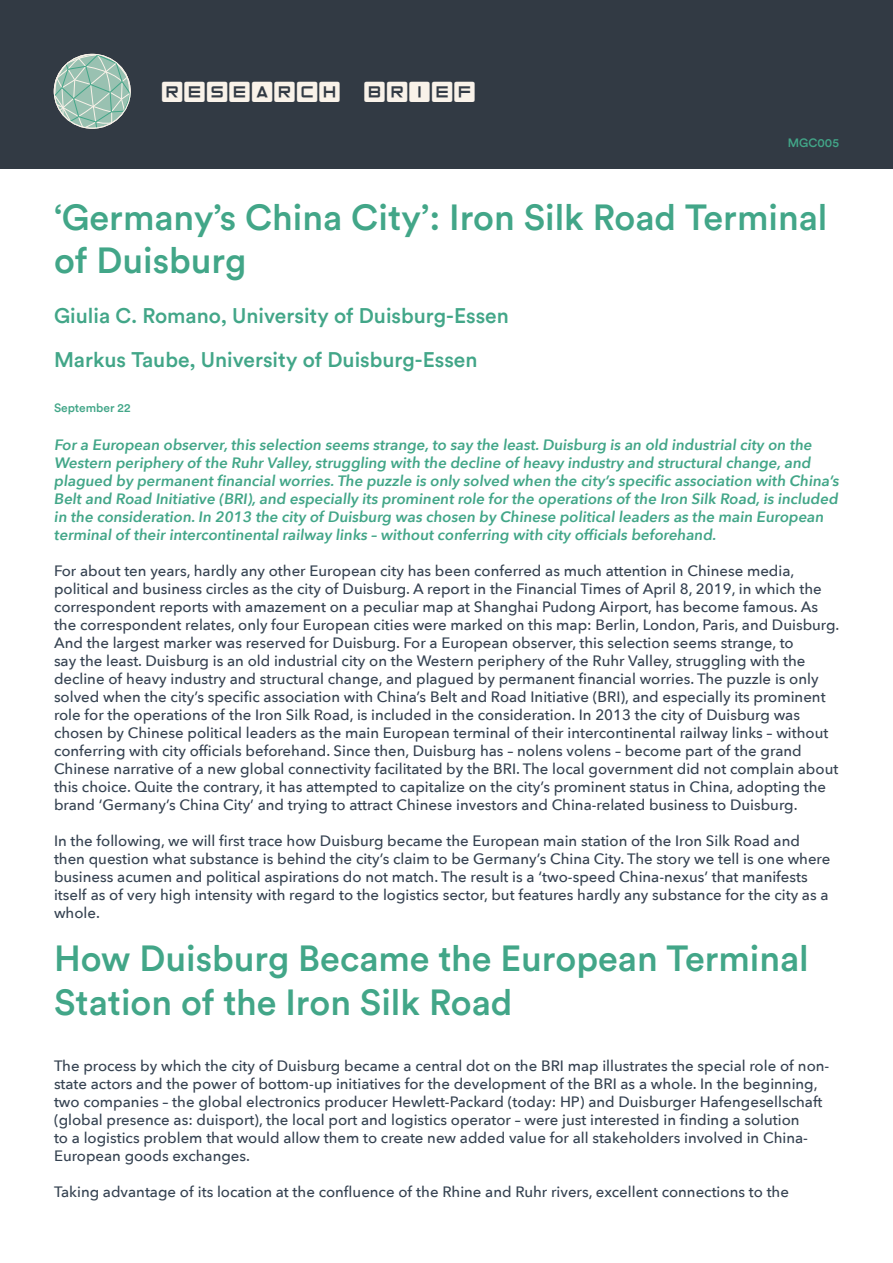
<style>
.page{position:relative;width:893px;height:1263px;background:#fff}
.page>*{position:absolute;margin:0;border:0;box-sizing:border-box;transform-origin:0 0}
.t1{font:500 36px/43.2px "Circular Std";color:#42a688}
.t2{font:36px "Curved Square";color:#f9f2e9}
.t3{font:500 21px "Circular Std";color:#42a688}
.t4{font:500 15px/18px "Avenir Next";color:#354251}
.t5{font:600 15px/18px "Avenir Next";color:#42a688}
.t6{font:500 12px "Circular Std";color:#42a688}
</style>
<div class="page">
<div style="left:0;top:0;width:893px;height:169px;background:#323a44"></div>
<svg style="left:54px;top:54px;width:77px;height:74px"></svg>
<div style="left:54px;top:54px;width:76px;height:74px;border:1px solid #f9f2e9;border-radius:50%"></div>
<h1 class="t2" style="left:162px;top:69px;width:316px">research brief</h1>
<p class="t6" style="left:788px;top:135px;width:53px">MGC005</p>
<h1 class="t1" style="left:54px;top:195px;width:775px">‘Germany’s China City’: Iron Silk Road Terminal of Duisburg</h1>
<h2 class="t3" style="left:54px;top:303px;width:456px">Giulia C. Romano, University of Duisburg-Essen</h2>
<h2 class="t3" style="left:54px;top:346px;width:425px">Markus Taube, University of Duisburg-Essen</h2>
<p class="t6" style="left:54px;top:400px;width:78px">September 22</p>
<p class="t5" style="left:54px;top:436px;width:790px">Fora European observer,this selection seems strange,to say the least.Duisburg is an old industrialcity on the Western periphery of the RuhrValley,struggling with the decline of heavy industry and structuralchange,and plagued by permanentfinancialworries.The puzzle is only solved when the city’s specific association with China’s Beltand Road Initiative (BRI),and especially its prominentrole forthe operations of the Iron Silk Road,is included in the consideration.In 2013 the city of Duisburg was chosen by Chinese politicalleaders as the main European terminalof theirintercontinentalrailway links – withoutconferring with city officials beforehand.</p>
<p class="t4" style="left:54px;top:561px;width:787px">For about ten years, hardly any other European city has been conferred as much attention in Chinese media, political and business circles as the city of Duisburg. A report in the Financial Times of April 8, 2019, in which the correspondent reports with amazement on a peculiar map at Shanghai Pudong Airport, has become famous. As the correspondent relates, only four European cities were marked on this map: Berlin, London, Paris, and Duisburg.<br>And the largest marker was reserved for Duisburg. For a European observer, this selection seems strange, to<br>say the least. Duisburg is an old industrial city on the Western periphery of the Ruhr Valley, struggling with the decline of heavy industry and structural change, and plagued by permanent financial worries. The puzzle is only solved when the city’s specific association with China’s Belt and Road Initiative (BRI), and especially its prominent role for the operations of the Iron Silk Road, is included in the consideration. In 2013 the city of Duisburg was chosen by Chinese political leaders as the main European terminal of their intercontinental railway links – without conferring with city officials beforehand. Since then, Duisburg has – nolens volens – become part of the grand Chinese narrative of a new global connectivity facilitated by the BRI. The local government did not complain about this choice. Quite the contrary, it has attempted to capitalize on the city’s prominent status in China, adopting the brand ‘Germany’s China City’ and trying to attract Chinese investors and China-related business to Duisburg.</p>
<p class="t4" style="left:54px;top:831px;width:778px">In the following, we will first trace how Duisburg became the European main station of the Iron Silk Road and then question what substance is behind the city’s claim to be Germany’s China City. The story we tell is one where business acumen and political aspirations do not match. The result is a ‘two-speed China-nexus’ that manifests itself as of very high intensity with regard to the logistics sector, but features hardly any substance for the city as a whole.</p>
<h1 class="t1" style="left:54px;top:936px;width:756px">How Duisburg Became the European Terminal<br>Station of the Iron Silk Road</h1>
<p class="t4" style="left:54px;top:1056px;width:777px">The process by which the city of Duisburg became a central dot on the BRI map illustrates the special role of non&shy;state actors and the power of bottom-up initiatives for the development of the BRI as a whole. In the beginning, two companies – the global electronics producer Hewlett-Packard (today: HP) and Duisburger Hafengesellschaft (global presence as: duisport), the local port and logistics operator – were just interested in finding a solution<br>to a logistics problem that would allow them to create new added value for all stakeholders involved in China-European goods exchanges.</p>
<p class="t4" style="left:54px;top:1182px;width:736px">Taking advantage of its location at the confluence of the Rhine and Ruhr rivers, excellent connections to the</p>
</div>
